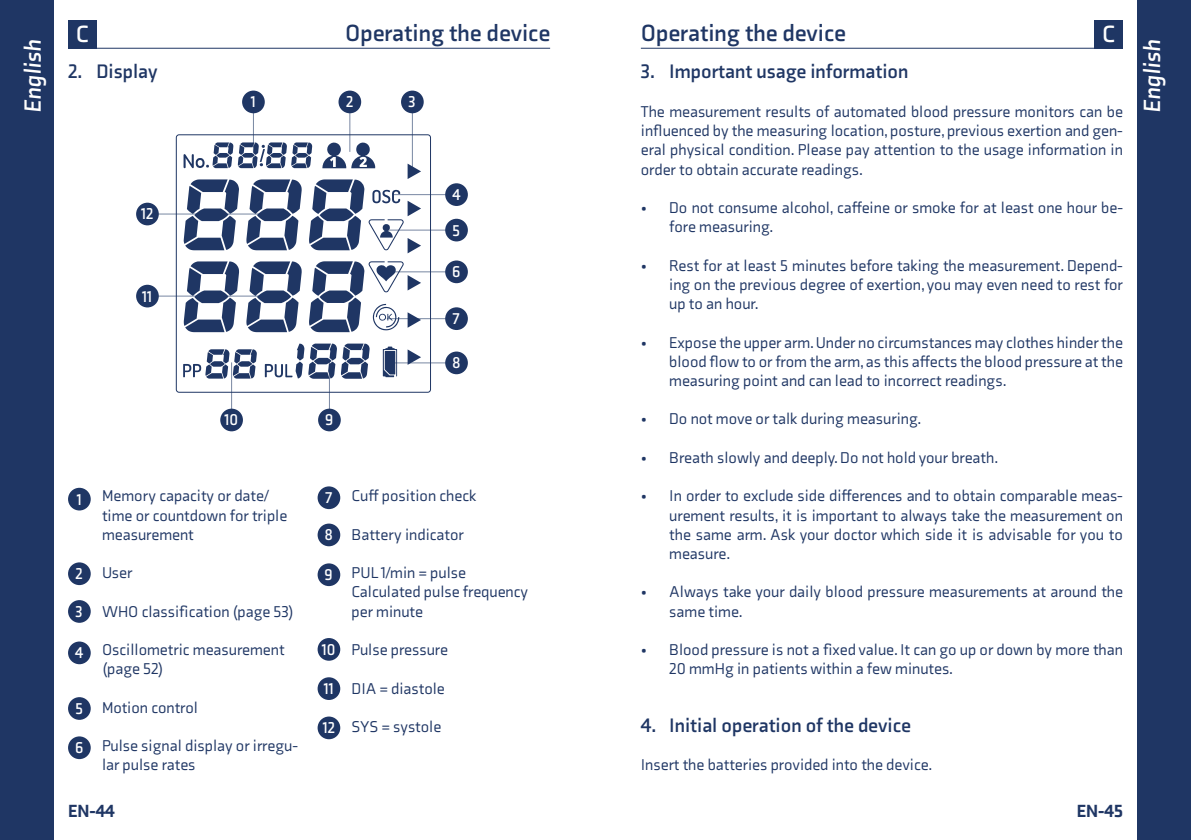
<style>
.page{position:relative;width:1191px;height:840px;background:#fff}
.page>*{position:absolute;margin:0;border:0;box-sizing:border-box;transform-origin:0 0}
.t1{font:700 24px "Axia";color:#1f3664}
.t2{font:italic 700 24px "Axia";color:#fff}
.t3{font:700 24px "Axia";color:#fff}
.t4{font:700 20px "Axia";color:#1f3664}
.t5{font:900 18px "Axia";color:#1f3664}
.t6{font:16px/19.2px "Axia";color:#1f3664}
.t7{font:700 16px "Axia";color:#fff;scale:.95 1}
</style>
<div class="page">
<div style="left:1137px;top:0;width:54px;height:839px;background:#1f3664"></div>
<div style="left:0;top:0;width:54px;height:839px;background:#1f3664"></div>
<hr style="left:641px;top:48px;width:482px;height:1px;background:#1f3664">
<hr style="left:68px;top:48px;width:482px;height:1px;background:#1f3664">
<div style="left:68px;top:20px;width:28px;height:28px;background:#1f3664"></div>
<div style="left:1094px;top:20px;width:29px;height:28px;background:#1f3664"></div>
<hr style="left:329px;top:362px;width:1px;height:54px;background:#7887a2">
<hr style="left:231px;top:362px;width:1px;height:54px;background:#7887a2">
<hr style="left:349px;top:109px;width:1px;height:43px;background:#7887a2">
<hr style="left:253px;top:109px;width:1px;height:43px;background:#7887a2">
<hr style="left:412px;top:109px;width:1px;height:59px;background:#7887a2">
<hr style="left:386px;top:229px;width:62px;height:1px;background:#7887a2">
<hr style="left:392px;top:194px;width:56px;height:1px;background:#7887a2">
<hr style="left:154px;top:213px;width:114px;height:1px;background:#7887a2">
<hr style="left:156px;top:295px;width:132px;height:1px;background:#7887a2">
<hr style="left:387px;top:318px;width:64px;height:1px;background:#7887a2">
<hr style="left:386px;top:271px;width:64px;height:1px;background:#7887a2">
<hr style="left:392px;top:362px;width:59px;height:1px;background:#7887a2">
<svg style="left:407px;top:349px;width:14px;height:15px"></svg>
<svg style="left:184px;top:261px;width:55px;height:71px"></svg>
<svg style="left:246px;top:261px;width:56px;height:71px"></svg>
<svg style="left:183px;top:349px;width:74px;height:29px"></svg>
<svg style="left:265px;top:343px;width:104px;height:35px"></svg>
<svg style="left:383px;top:346px;width:14px;height:31px"></svg>
<svg style="left:309px;top:261px;width:112px;height:71px"></svg>
<svg style="left:183px;top:142px;width:238px;height:111px"></svg>
<div style="left:176px;top:134px;width:255px;height:258px;border:1px solid #1f3664;border-radius:3px"></div>
<div style="left:242px;top:90px;width:23px;height:23px;background:#1f3664;border-radius:50%"></div>
<div style="left:338px;top:90px;width:23px;height:23px;background:#1f3664;border-radius:50%"></div>
<div style="left:401px;top:90px;width:23px;height:23px;background:#1f3664;border-radius:50%"></div>
<div style="left:445px;top:219px;width:23px;height:22px;background:#1f3664;border-radius:50%"></div>
<div style="left:445px;top:260px;width:23px;height:23px;background:#1f3664;border-radius:50%"></div>
<div style="left:445px;top:183px;width:23px;height:23px;background:#1f3664;border-radius:50%"></div>
<div style="left:445px;top:307px;width:23px;height:23px;background:#1f3664;border-radius:50%"></div>
<div style="left:445px;top:351px;width:23px;height:23px;background:#1f3664;border-radius:50%"></div>
<div style="left:318px;top:408px;width:23px;height:23px;background:#1f3664;border-radius:50%"></div>
<div style="left:220px;top:408px;width:23px;height:23px;background:#1f3664;border-radius:50%"></div>
<div style="left:136px;top:284px;width:23px;height:23px;background:#1f3664;border-radius:50%"></div>
<div style="left:136px;top:202px;width:23px;height:23px;background:#1f3664;border-radius:50%"></div>
<div style="left:68px;top:487px;width:23px;height:23px;background:#1f3664;border-radius:50%"></div>
<div style="left:68px;top:736px;width:23px;height:22px;background:#1f3664;border-radius:50%"></div>
<div style="left:68px;top:562px;width:23px;height:22px;background:#1f3664;border-radius:50%"></div>
<div style="left:317px;top:486px;width:23px;height:23px;background:#1f3664;border-radius:50%"></div>
<div style="left:68px;top:599px;width:23px;height:23px;background:#1f3664;border-radius:50%"></div>
<div style="left:68px;top:641px;width:23px;height:22px;background:#1f3664;border-radius:50%"></div>
<div style="left:317px;top:677px;width:23px;height:22px;background:#1f3664;border-radius:50%"></div>
<div style="left:317px;top:716px;width:23px;height:22px;background:#1f3664;border-radius:50%"></div>
<div style="left:317px;top:523px;width:23px;height:23px;background:#1f3664;border-radius:50%"></div>
<div style="left:317px;top:563px;width:23px;height:22px;background:#1f3664;border-radius:50%"></div>
<div style="left:317px;top:637px;width:23px;height:23px;background:#1f3664;border-radius:50%"></div>
<div style="left:68px;top:696px;width:23px;height:23px;background:#1f3664;border-radius:50%"></div>
<h1 class="t3" style="left:76px;top:19px;width:14px">C</h1>
<h1 class="t1" style="left:345px;top:18px;width:207px">Operating the device</h1>
<h1 class="t1" style="left:641px;top:18px;width:207px">Operating the device</h1>
<h1 class="t3" style="left:1102px;top:19px;width:14px">C</h1>
<p class="t4" style="left:68px;top:59px;width:91px">2. Display</p>
<h1 class="t2" style="left:18px;top:112px;width:74px;rotate:-90deg">English</h1>
<h1 class="t2" style="left:1137px;top:112px;width:74px;rotate:-90deg">English</h1>
<p class="t4" style="left:641px;top:59px;width:269px">3. Important usage information</p>
<p class="t6" style="left:641px;top:102px;width:483px;text-align:justify">The measurement results of automated blood pressure monitors can be influenced by the measuring location, posture, previous exertion and gen&shy;eral physical condition. Please pay attention to the usage information in order to obtain accurate readings.</p>
<p class="t6" style="left:669px;top:198px;width:455px;text-indent:-28px">• Do not consume alcohol, caffeine or smoke for at least one hour be&shy;fore measuring.</p>
<p class="t6" style="left:669px;top:255px;width:455px;text-align:justify;text-indent:-28px">• Rest for at least 5 minutes before taking the measurement. Depend&shy;ing on the previous degree of exertion, you may even need to rest for up to an hour.</p>
<p class="t6" style="left:669px;top:332px;width:455px;text-align:justify;text-indent:-28px">• Expose the upper arm. Under no circumstances may clothes hinder the blood flow to or from the arm, as this affects the blood pressure at the measuring point and can lead to incorrect readings.</p>
<p class="t6" style="left:641px;top:409px;width:282px">• Do not move or talk during measuring.</p>
<p class="t6" style="left:641px;top:447px;width:359px">• Breath slowly and deeply. Do not hold your breath.</p>
<p class="t6" style="left:669px;top:486px;width:455px;text-align:justify;text-indent:-28px">• In order to exclude side differences and to obtain comparable meas&shy;urement results, it is important to always take the measurement on the same arm. Ask your doctor which side it is advisable for you to measure.</p>
<p class="t6" style="left:669px;top:582px;width:455px;text-indent:-28px">• Always take your daily blood pressure measurements at around the same time.</p>
<p class="t6" style="left:669px;top:639px;width:455px;text-indent:-28px">• Blood pressure is not a fixed value. It can go up or down by more than<br>20 mmHg in patients within a few minutes.</p>
<p class="t4" style="left:641px;top:712px;width:271px">4. Initial operation of the device</p>
<p class="t6" style="left:641px;top:754px;width:293px">Insert the batteries provided into the device.</p>
<p class="t7" style="left:251px;top:92px;width:7px">1</p>
<p class="t7" style="left:346px;top:92px;width:9px">2</p>
<p class="t7" style="left:408px;top:92px;width:9px">3</p>
<p class="t7" style="left:452px;top:185px;width:10px">4</p>
<p class="t7" style="left:141px;top:204px;width:14px">12</p>
<p class="t7" style="left:452px;top:220px;width:9px">5</p>
<p class="t7" style="left:452px;top:262px;width:10px">6</p>
<p class="t7" style="left:142px;top:286px;width:12px">11</p>
<p class="t7" style="left:453px;top:309px;width:9px">7</p>
<p class="t7" style="left:452px;top:353px;width:10px">8</p>
<p class="t7" style="left:224px;top:410px;width:16px">10</p>
<p class="t7" style="left:325px;top:410px;width:10px">9</p>
<p class="t6" style="left:351px;top:486px;width:126px">Cuff position check</p>
<p class="t6" style="left:351px;top:524px;width:114px">Battery indicator</p>
<p class="t6" style="left:102px;top:486px;width:187px">Memory capacity or date/ time or countdown for triple measurement</p>
<p class="t7" style="left:325px;top:488px;width:9px">7</p>
<p class="t7" style="left:77px;top:489px;width:7px">1</p>
<p class="t7" style="left:324px;top:525px;width:10px">8</p>
<p class="t7" style="left:325px;top:564px;width:10px">9</p>
<p class="t6" style="left:351px;top:562px;width:178px">PUL 1/min = pulse<br>Calculated pulse frequency per minute</p>
<p class="t6" style="left:102px;top:562px;width:32px">User</p>
<p class="t6" style="left:102px;top:601px;width:193px">WHO classification (page 53)</p>
<p class="t7" style="left:76px;top:563px;width:9px">2</p>
<p class="t7" style="left:76px;top:601px;width:9px">3</p>
<p class="t7" style="left:75px;top:642px;width:10px">4</p>
<p class="t6" style="left:102px;top:639px;width:184px">Oscillometric measurement (page 52)</p>
<p class="t6" style="left:351px;top:639px;width:98px">Pulse pressure</p>
<p class="t6" style="left:351px;top:678px;width:95px">DIA = diastole</p>
<p class="t6" style="left:351px;top:716px;width:91px">SYS = systole</p>
<p class="t7" style="left:322px;top:639px;width:16px">10</p>
<p class="t7" style="left:324px;top:678px;width:12px">11</p>
<p class="t7" style="left:323px;top:717px;width:14px">12</p>
<p class="t6" style="left:102px;top:697px;width:97px">Motion control</p>
<p class="t6" style="left:102px;top:735px;width:197px">Pulse signal display or irregu&shy;lar pulse rates</p>
<p class="t7" style="left:75px;top:698px;width:9px">5</p>
<p class="t7" style="left:75px;top:737px;width:10px">6</p>
<p class="t5" style="left:68px;top:799px;width:48px">EN-44</p>
<p class="t5" style="left:1076px;top:799px;width:48px">EN-45</p>
</div>
